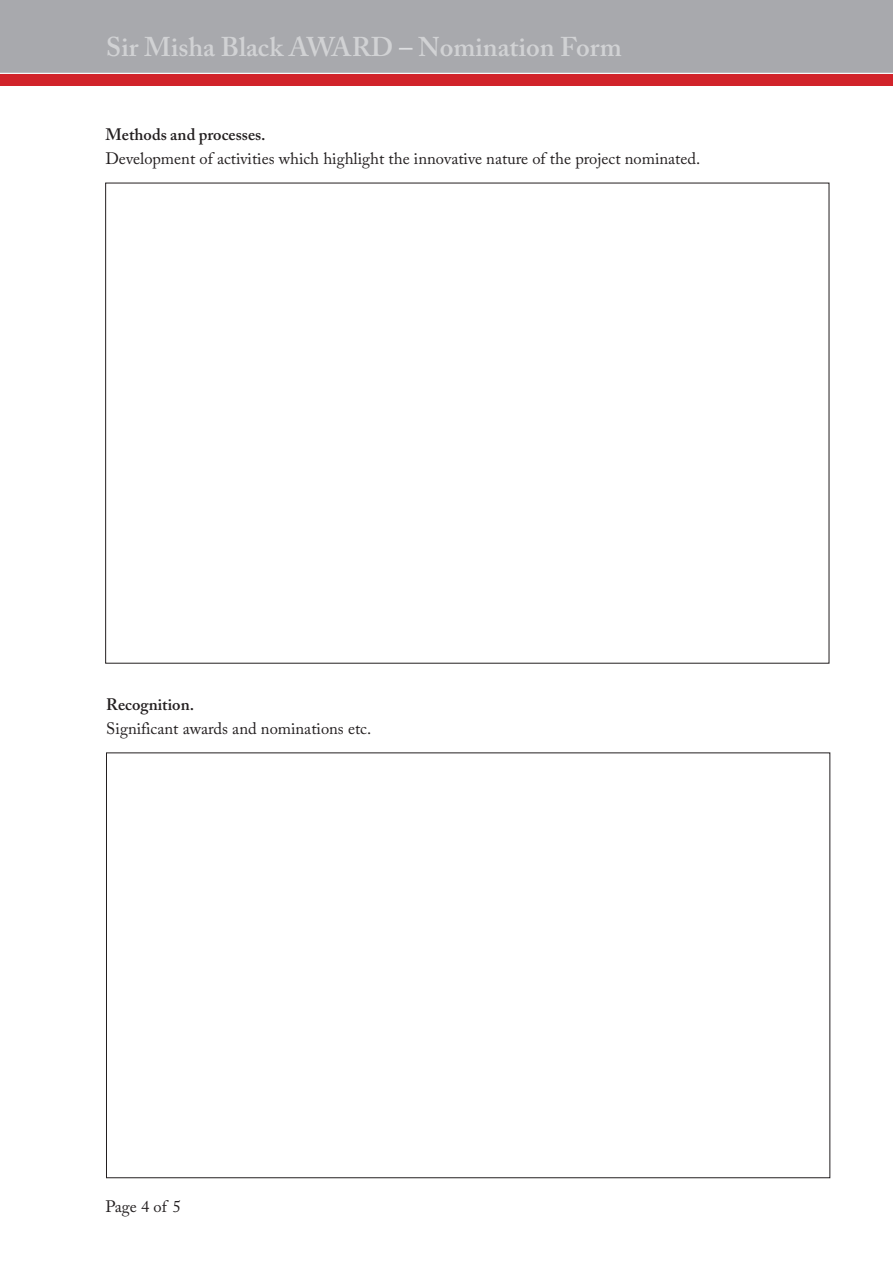
<style>
.page{position:relative;width:893px;height:1263px;background:#fff}
.page>*{position:absolute;margin:0;border:0;box-sizing:border-box;transform-origin:0 0}
.t1{font:600 27px "Adobe Caslon Pro";color:#d1d2d4}
.t2{font:16.5px "Adobe Caslon Pro";color:#231f20}
.t3{font:600 16.5px "Adobe Caslon Pro";color:#231f20}
.s1{color:#dddee0}
</style>
<div class="page">
<div style="left:0;top:73px;width:893px;height:13px;background:#d1232a"></div>
<div style="left:0;top:0;width:893px;height:73px;background:#a8a9ad"></div>
<hr style="left:0;top:73px;width:893px;height:1px;background:#fff">
<h1 class="t1" style="left:106px;top:31px;width:517px">Sir Misha Black AWARD <span class="s1">–</span> Nomination Form</h1>
<p class="t3" style="left:105px;top:124px;width:162px">Methods and processes.</p>
<p class="t2" style="left:105px;top:148px;width:596px">Development of activities which highlight the innovative nature of the project nominated.</p>
<p class="t3" style="left:106px;top:694px;width:89px">Recognition.</p>
<p class="t2" style="left:106px;top:718px;width:266px">Significant awards and nominations etc.</p>
<p class="t2" style="left:105px;top:1196px;width:77px">Page 4 of 5</p>
</div>
